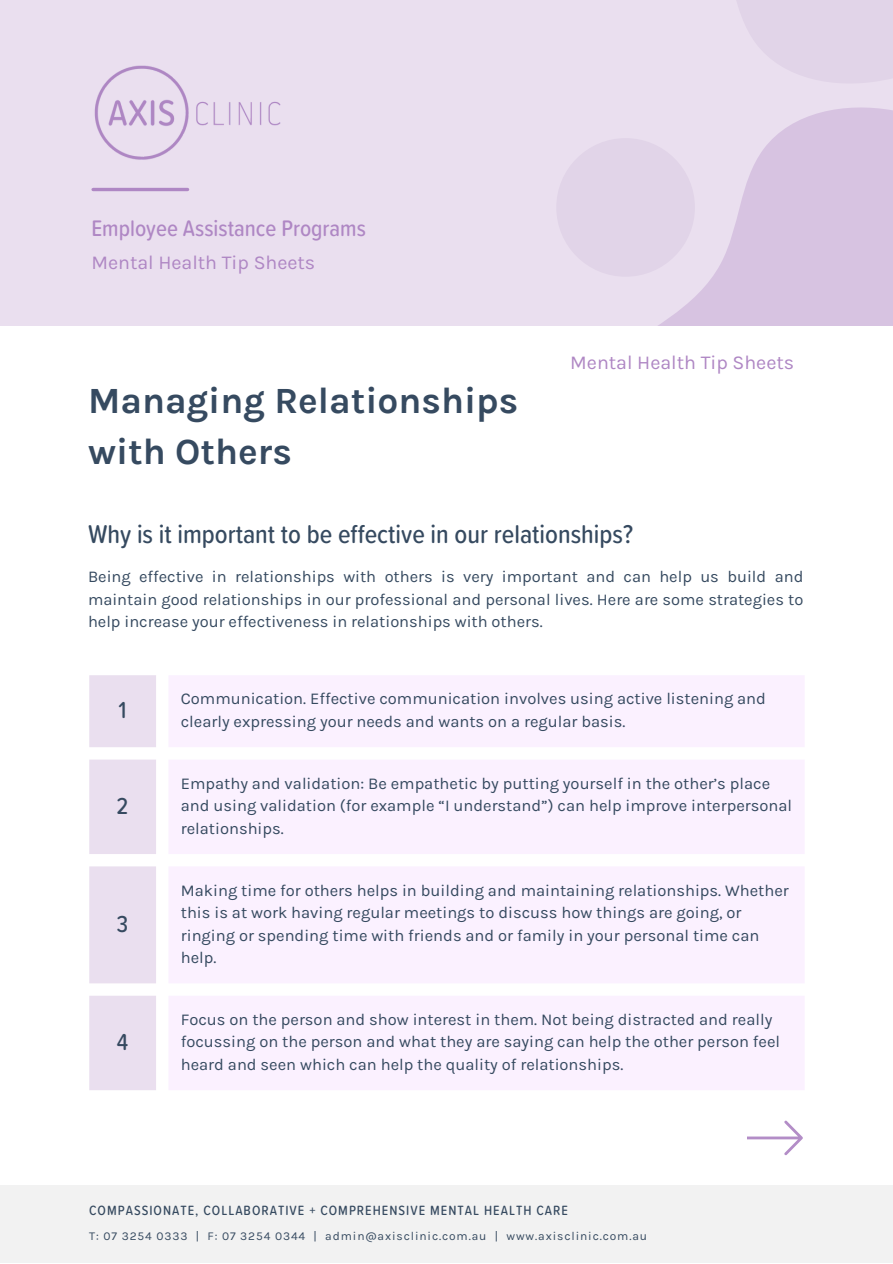
<style>
.page{position:relative;width:893px;height:1264px;background:#fff}
.page>*{position:absolute;margin:0;border:0;box-sizing:border-box;transform-origin:0 0}
.t1{font:700 37.05px/50.7px "Karla";color:#364a60}
.t2{font:500 26.7px "Proxima Soft Cond";color:#364a60}
.t3{font:500 24px "Proxima Soft Cond";color:#364a60}
.t4{font:500 23.25px "Proxima Soft Cond";color:#af87c4}
.t5{font:19.65px "Karla";color:#af87c4}
.t6{font:16.5px/22.5px "Karla";color:#364a60}
.t7{font:500 13.95px "Proxima Soft Cond";letter-spacing:.075em;color:#364a60}
.t8{font:12px "Karla";letter-spacing:.075em;color:#364a60}
</style>
<div class="page">
<div style="left:0;top:0;width:892px;height:326px;background:#eadfef"></div>
<img style="left:94px;top:65px;width:187px;height:95px">
<svg style="left:659px;top:107px;width:233px;height:218px;fill:#d7c3e1"></svg>
<div style="left:816px;top:255px;width:76px;height:70px;background:#d7c3e1"></div>
<div style="left:556px;top:138px;width:138px;height:139px;background:#e1d4e8;border-radius:50%"></div>
<svg style="left:737px;top:0;width:155px;height:83px"></svg>
<hr style="left:93px;top:188px;width:94px;height:3px;background:#af87c4">
<div style="left:0;top:1185px;width:892px;height:77px;background:#f2f2f2"></div>
<svg style="left:89px;top:675px;width:67px;height:415px"></svg>
<svg style="left:169px;top:675px;width:635px;height:415px;fill:#fbf1ff"></svg>
<svg style="left:747px;top:1120px;width:55px;height:35px"></svg>
<p class="t4" style="left:91px;top:218px;width:276px">Employee Assistance Programs</p>
<p class="t5" style="left:91px;top:251px;width:225px">Mental Health Tip Sheets</p>
<p class="t1" style="left:88px;top:375px;width:432px">Managing Relationships with Others</p>
<p class="t5" style="left:570px;top:351px;width:225px">Mental Health Tip Sheets</p>
<p class="t2" style="left:88px;top:522px;width:546px">Why is it important to be effective in our relationships?</p>
<p class="t6" style="left:88px;top:565px;width:716px;text-align:justify">Being effective in relationships with others is very important and can help us build and maintain good relationships in our professional and personal lives. Here are some strategies to help increase your effectiveness in relationships with others.</p>
<p class="t3" style="left:119px;top:699px;width:10px">1</p>
<p class="t6" style="left:181px;top:687px;width:586px">Communication. Effective communication involves using active listening and clearly expressing your needs and wants on a regular basis.</p>
<p class="t3" style="left:117px;top:794px;width:13px">2</p>
<p class="t3" style="left:117px;top:912px;width:13px">3</p>
<p class="t3" style="left:117px;top:1030px;width:13px">4</p>
<p class="t6" style="left:181px;top:772px;width:612px">Empathy and validation: Be empathetic by putting yourself in the other’s place and using validation (for example “I understand”) can help improve interpersonal relationships.</p>
<p class="t6" style="left:181px;top:878px;width:609px">Making time for others helps in building and maintaining relationships. Whether this is at work having regular meetings to discuss how things are going, or ringing or spending time with friends and or family in your personal time can help.</p>
<p class="t6" style="left:181px;top:1008px;width:600px">Focus on the person and show interest in them. Not being distracted and really focussing on the person and what they are saying can help the other person feel heard and seen which can help the quality of relationships.</p>
<p class="t7" style="left:89px;top:1203px;width:480px">COMPASSIONATE, COLLABORATIVE + COMPREHENSIVE MENTAL HEALTH CARE</p>
<p class="t8" style="left:89px;top:1228px;width:559px">T: 07 3254 0333 | F: 07 3254 0344 | admin@axisclinic.com.au | www.axisclinic.com.au</p>
</div>
